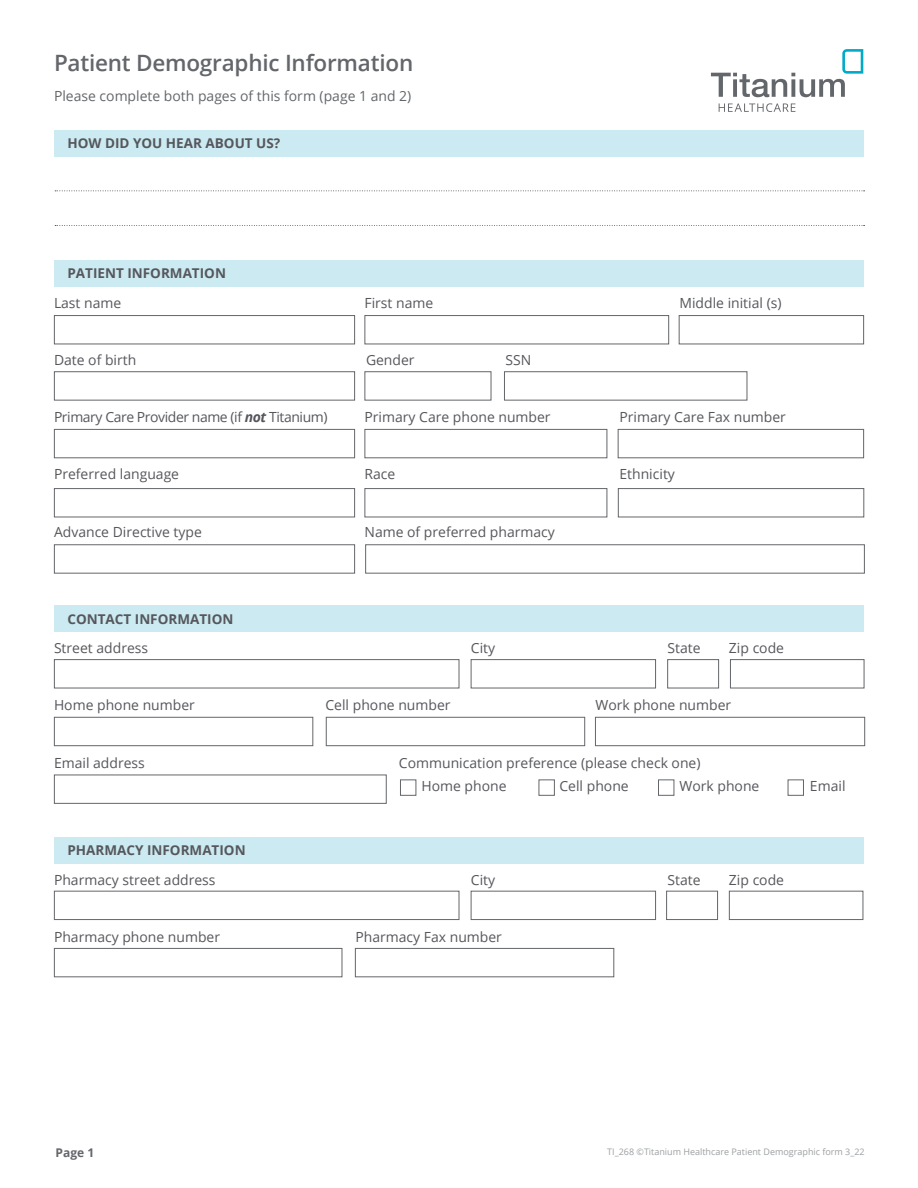
<style>
.page{position:relative;width:918px;height:1188px;background:#fff}
.page>*{position:absolute;margin:0;border:0;box-sizing:border-box;transform-origin:0 0}
.t1{font:600 22.5px "Open Sans";letter-spacing:-.01em;color:#63666a}
.t2{font:13.95px "Open Sans";color:#56575c}
.t3{font:13.95px "Open Sans";color:#63666a}
.t4{font:13.95px "Open Sans";letter-spacing:-.03em;color:#56575c}
.t5{font:700 13.5px "Open Sans";color:#56575c}
.t6{font:700 12px "Open Sans";color:#63666a}
.t7{font:9px "Open Sans";color:#9d9fa2}
.s1{font-weight:700;font-style:italic}
</style>
<div class="page">
<svg style="left:711px;top:49px;width:152px;height:48px"></svg>
<svg style="left:719px;top:103px;width:76px;height:9px"></svg>
<div style="left:54px;top:605px;width:810px;height:27px;background:#cbeaf1"></div>
<div style="left:54px;top:837px;width:810px;height:27px;background:#cbeaf1"></div>
<div style="left:54px;top:130px;width:810px;height:27px;background:#cbeaf1"></div>
<div style="left:54px;top:659px;width:405px;height:29px;border:1px solid #63666a"></div>
<div style="left:471px;top:659px;width:185px;height:29px;border:1px solid #63666a"></div>
<div style="left:667px;top:659px;width:52px;height:29px;border:1px solid #63666a"></div>
<div style="left:54px;top:717px;width:259px;height:29px;border:1px solid #63666a"></div>
<div style="left:326px;top:717px;width:259px;height:29px;border:1px solid #63666a"></div>
<div style="left:595px;top:717px;width:270px;height:29px;border:1px solid #63666a"></div>
<div style="left:54px;top:775px;width:333px;height:29px;border:1px solid #63666a"></div>
<div style="left:400px;top:779px;width:16px;height:17px;border:1px solid #63666a"></div>
<div style="left:730px;top:659px;width:134px;height:29px;border:1px solid #63666a"></div>
<div style="left:539px;top:779px;width:16px;height:17px;border:1px solid #63666a"></div>
<div style="left:658px;top:779px;width:16px;height:17px;border:1px solid #63666a"></div>
<div style="left:788px;top:779px;width:16px;height:17px;border:1px solid #63666a"></div>
<div style="left:54px;top:260px;width:810px;height:27px;background:#cbeaf1"></div>
<div style="left:54px;top:315px;width:301px;height:29px;border:1px solid #63666a"></div>
<div style="left:364px;top:315px;width:305px;height:29px;border:1px solid #63666a"></div>
<div style="left:679px;top:315px;width:185px;height:29px;border:1px solid #63666a"></div>
<div style="left:54px;top:371px;width:301px;height:30px;border:1px solid #63666a"></div>
<div style="left:364px;top:371px;width:127px;height:30px;border:1px solid #63666a"></div>
<div style="left:504px;top:371px;width:243px;height:30px;border:1px solid #63666a"></div>
<div style="left:54px;top:429px;width:301px;height:29px;border:1px solid #63666a"></div>
<div style="left:364px;top:429px;width:243px;height:29px;border:1px solid #63666a"></div>
<div style="left:618px;top:429px;width:246px;height:29px;border:1px solid #63666a"></div>
<div style="left:54px;top:488px;width:301px;height:29px;border:1px solid #63666a"></div>
<div style="left:364px;top:488px;width:243px;height:29px;border:1px solid #63666a"></div>
<div style="left:618px;top:488px;width:246px;height:29px;border:1px solid #63666a"></div>
<div style="left:54px;top:544px;width:301px;height:30px;border:1px solid #63666a"></div>
<div style="left:365px;top:544px;width:500px;height:30px;border:1px solid #63666a"></div>
<div style="left:54px;top:948px;width:288px;height:29px;border:1px solid #63666a"></div>
<div style="left:471px;top:891px;width:185px;height:29px;border:1px solid #63666a"></div>
<div style="left:666px;top:891px;width:52px;height:29px;border:1px solid #63666a"></div>
<div style="left:729px;top:891px;width:134px;height:29px;border:1px solid #63666a"></div>
<div style="left:54px;top:891px;width:405px;height:29px;border:1px solid #63666a"></div>
<div style="left:355px;top:948px;width:259px;height:29px;border:1px solid #63666a"></div>
<svg style="left:55px;top:190px;width:810px;height:1px"></svg>
<svg style="left:55px;top:225px;width:810px;height:1px"></svg>
<p class="t1" style="left:54px;top:48px;width:361px">Patient Demographic Information</p>
<p class="t3" style="left:54px;top:87px;width:359px">Please complete both pages of this form (page 1 and 2)</p>
<p class="t5" style="left:68px;top:134px;width:214px">HOW DID YOU HEAR ABOUT US?</p>
<p class="t5" style="left:68px;top:264px;width:160px">PATIENT INFORMATION</p>
<p class="t2" style="left:54px;top:293px;width:69px">Last name</p>
<p class="t2" style="left:364px;top:293px;width:70px">First name</p>
<p class="t2" style="left:680px;top:293px;width:104px">Middle initial (s)</p>
<p class="t2" style="left:54px;top:350px;width:84px">Date of birth</p>
<p class="t2" style="left:366px;top:350px;width:50px">Gender</p>
<p class="t2" style="left:506px;top:350px;width:27px">SSN</p>
<p class="t4" style="left:54px;top:407px;width:275px">Primary Care Provider name (if <span class="s1">not</span> Titanium)</p>
<p class="t2" style="left:365px;top:407px;width:188px">Primary Care phone number</p>
<p class="t2" style="left:620px;top:407px;width:168px">Primary Care Fax number</p>
<p class="t2" style="left:54px;top:465px;width:127px">Preferred language</p>
<p class="t2" style="left:364px;top:465px;width:32px">Race</p>
<p class="t2" style="left:620px;top:465px;width:57px">Ethnicity</p>
<p class="t2" style="left:54px;top:522px;width:149px">Advance Directive type</p>
<p class="t2" style="left:364px;top:522px;width:192px">Name of preferred pharmacy</p>
<p class="t5" style="left:68px;top:609px;width:167px">CONTACT INFORMATION</p>
<p class="t2" style="left:54px;top:639px;width:96px">Street address</p>
<p class="t2" style="left:471px;top:639px;width:26px">City</p>
<p class="t2" style="left:667px;top:639px;width:35px">State</p>
<p class="t2" style="left:729px;top:639px;width:57px">Zip code</p>
<p class="t2" style="left:54px;top:696px;width:142px">Home phone number</p>
<p class="t2" style="left:325px;top:696px;width:127px">Cell phone number</p>
<p class="t2" style="left:595px;top:696px;width:137px">Work phone number</p>
<p class="t2" style="left:54px;top:753px;width:92px">Email address</p>
<p class="t2" style="left:399px;top:753px;width:303px">Communication preference (please check one)</p>
<p class="t2" style="left:421px;top:776px;width:87px">Home phone</p>
<p class="t2" style="left:559px;top:776px;width:71px">Cell phone</p>
<p class="t2" style="left:679px;top:776px;width:81px">Work phone</p>
<p class="t2" style="left:810px;top:776px;width:37px">Email</p>
<p class="t5" style="left:68px;top:841px;width:180px">PHARMACY INFORMATION</p>
<p class="t2" style="left:54px;top:870px;width:163px">Pharmacy street address</p>
<p class="t2" style="left:471px;top:870px;width:26px">City</p>
<p class="t2" style="left:667px;top:870px;width:35px">State</p>
<p class="t2" style="left:729px;top:870px;width:57px">Zip code</p>
<p class="t2" style="left:54px;top:928px;width:168px">Pharmacy phone number</p>
<p class="t2" style="left:356px;top:928px;width:148px">Pharmacy Fax number</p>
<p class="t6" style="left:56px;top:1144px;width:40px">Page 1</p>
<p class="t7" style="left:607px;top:1145px;width:259px">TI_268 ©Titanium Healthcare Patient Demographic form 3_22</p>
</div>
